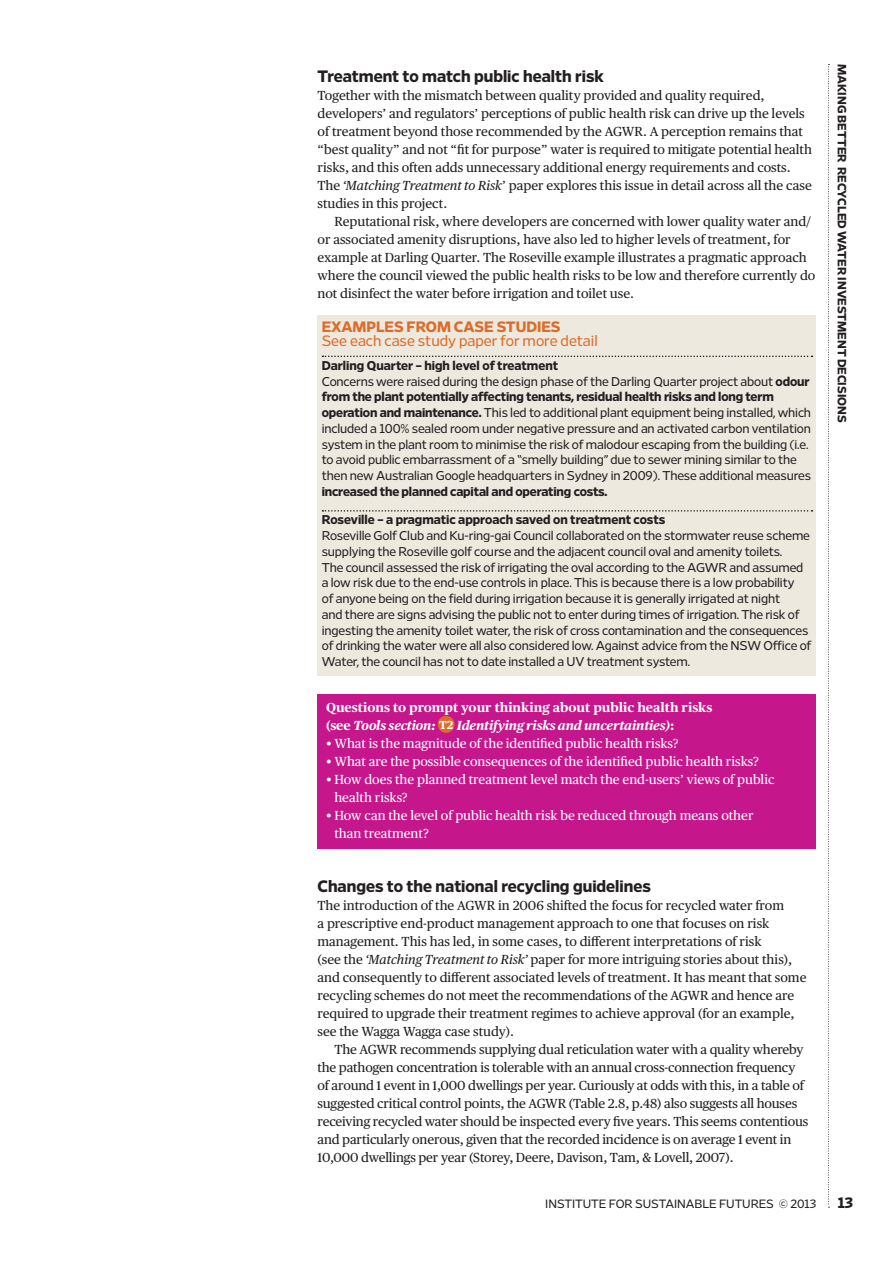
<style>
.page{position:relative;width:893px;height:1263px;background:#fff}
.page>*{position:absolute;margin:0;border:0;box-sizing:border-box;transform-origin:0 0}
.t1{font:700 16.5px "Retina Display";color:#231f20}
.t2{font:500 15px "Retina Display";color:#de6b27}
.t3{font:700 15px "Retina Display";color:#de6b27}
.t4{font:700 15px "Retina Display";color:#231f20}
.t5{font:13.2px/18px "Publico Text";color:#231f20}
.t6{font:13.2px/18px "Publico Text";color:#fff}
.t7{font:700 13.2px/18px "Publico Text";color:#fff}
.t8{font:500 12.75px/15.8px "Retina Display";letter-spacing:-.01em;color:#231f20}
.t9{font:700 12.75px "Retina Display";color:#231f20}
.t10{font:700 12px "Retina Display";color:#231f20}
.t11{font:500 12px "Retina Display";color:#231f20}
.s1{font-style:italic}
.s2{font-weight:700}
.s3{font-size:11.7px}
</style>
<div class="page">
<svg style="left:828px;top:64px;width:1px;height:1144px"></svg>
<div style="left:317px;top:316px;width:499px;height:360px;background:#ede9df"></div>
<svg style="left:322px;top:356px;width:490px;height:1px"></svg>
<svg style="left:322px;top:510px;width:490px;height:2px"></svg>
<div style="left:317px;top:694px;width:499px;height:154px;background:#c5168c"></div>
<div style="left:438px;top:716px;width:17px;height:17px;background:#de6b27;border-radius:50%"></div>
<p class="t1" style="left:317px;top:66px;width:288px">Treatment to match public health risk</p>
<p class="t5" style="left:317px;top:85px;width:496px">Together with the mismatch between quality provided and quality required, developers’ and regulators’ perceptions of public health risk can drive up the levels of treatment beyond those recommended by the AGWR. A perception remains that “best quality” and not “fit for purpose” water is required to mitigate potential health risks, and this often adds unnecessary additional energy requirements and costs.<br>The <span class="s1">‘Matching Treatment to Risk</span>’ paper explores this issue in detail across all the case studies in this project.</p>
<p class="t5" style="left:317px;top:211px;width:499px;text-indent:17px">Reputational risk, where developers are concerned with lower quality water and/ or associated amenity disruptions, have also led to higher levels of treatment, for example at Darling Quarter. The Roseville example illustrates a pragmatic approach where the council viewed the public health risks to be low and therefore currently do not disinfect the water before irrigation and toilet use.</p>
<p class="t3" style="left:322px;top:318px;width:240px">Examples from case studies</p>
<p class="t2" style="left:322px;top:332px;width:277px">See each case study paper for more detail</p>
<p class="t8" style="left:322px;top:357px;width:491px"><span class="s2">Darling Quarter – high level of treatment<br></span>Concerns were raised during the design phase of the Darling Quarter project about <span class="s2">odour from the plant potentially affecting tenants, residual health risks and long term operation and maintenance.</span> This led to additional plant equipment being installed, which included a 100% sealed room under negative pressure and an activated carbon ventilation system in the plant room to minimise the risk of malodour escaping from the building (i.e. to avoid public embarrassment of a “smelly building” due to sewer mining similar to the then new Australian Google headquarters in Sydney in 2009). These additional measures</p>
<p class="t9" style="left:322px;top:484px;width:287px">increased the planned capital and operating costs.</p>
<p class="t9" style="left:322px;top:512px;width:345px">Roseville – a pragmatic approach saved on treatment costs</p>
<p class="t8" style="left:322px;top:527px;width:491px">Roseville Golf Club and Ku-ring-gai Council collaborated on the stormwater reuse scheme supplying the Roseville golf course and the adjacent council oval and amenity toilets.<br>The council assessed the risk of irrigating the oval according to the AGWR and assumed a low risk due to the end-use controls in place. This is because there is a low probability<br>of anyone being on the field during irrigation because it is generally irrigated at night<br>and there are signs advising the public not to enter during times of irrigation. The risk of ingesting the amenity toilet water, the risk of cross contamination and the consequences of drinking the water were all also considered low. Against advice from the NSW Office of Water, the council has not to date installed a UV treatment system.</p>
<p class="t7" style="left:326px;top:697px;width:388px">Questions to prompt your thinking about public health risks (see <span class="s1">Tools section:</span> <span class="s3">T2</span> <span class="s1">Identifying risks and uncertainties)</span>:</p>
<p class="t6" style="left:326px;top:733px;width:354px">• What is the magnitude of the identified public health risks?</p>
<p class="t6" style="left:326px;top:751px;width:434px">• What are the possible consequences of the identified public health risks?</p>
<p class="t6" style="left:334px;top:769px;width:441px;text-indent:-8px">• How does the planned treatment level match the end-users’ views of public health risks?</p>
<p class="t6" style="left:334px;top:805px;width:421px;text-indent:-8px">• How can the level of public health risk be reduced through means other than treatment?</p>
<p class="t1" style="left:317px;top:876px;width:335px">Changes to the national recycling guidelines</p>
<p class="t5" style="left:317px;top:895px;width:490px">The introduction of the AGWR in 2006 shifted the focus for recycled water from<br>a prescriptive end-product management approach to one that focuses on risk management. This has led, in some cases, to different interpretations of risk<br>(see the <span class="s1">‘Matching Treatment to Risk’</span> paper for more intriguing stories about this), and consequently to different associated levels of treatment. It has meant that some recycling schemes do not meet the recommendations of the AGWR and hence are required to upgrade their treatment regimes to achieve approval (for an example, see the Wagga Wagga case study).</p>
<p class="t5" style="left:317px;top:1039px;width:492px;text-indent:17px">The AGWR recommends supplying dual reticulation water with a quality whereby the pathogen concentration is tolerable with an annual cross-connection frequency of around 1 event in 1,000 dwellings per year. Curiously at odds with this, in a table of suggested critical control points, the AGWR (Table 2.8, p.48) also suggests all houses receiving recycled water should be inspected every five years. This seems contentious and particularly onerous, given that the recorded incidence is on average 1 event in 10,000 dwellings per year (Storey, Deere, Davison, Tam, &amp; Lovell, 2007).</p>
<p class="t10" style="left:849px;top:64px;width:360px;rotate:90deg">Making Better Recycled Water Investment decisions</p>
<p class="t11" style="left:545px;top:1196px;width:273px">Institute for sustai nable futures © 2013</p>
<p class="t4" style="left:838px;top:1193px;width:17px">13</p>
</div>
